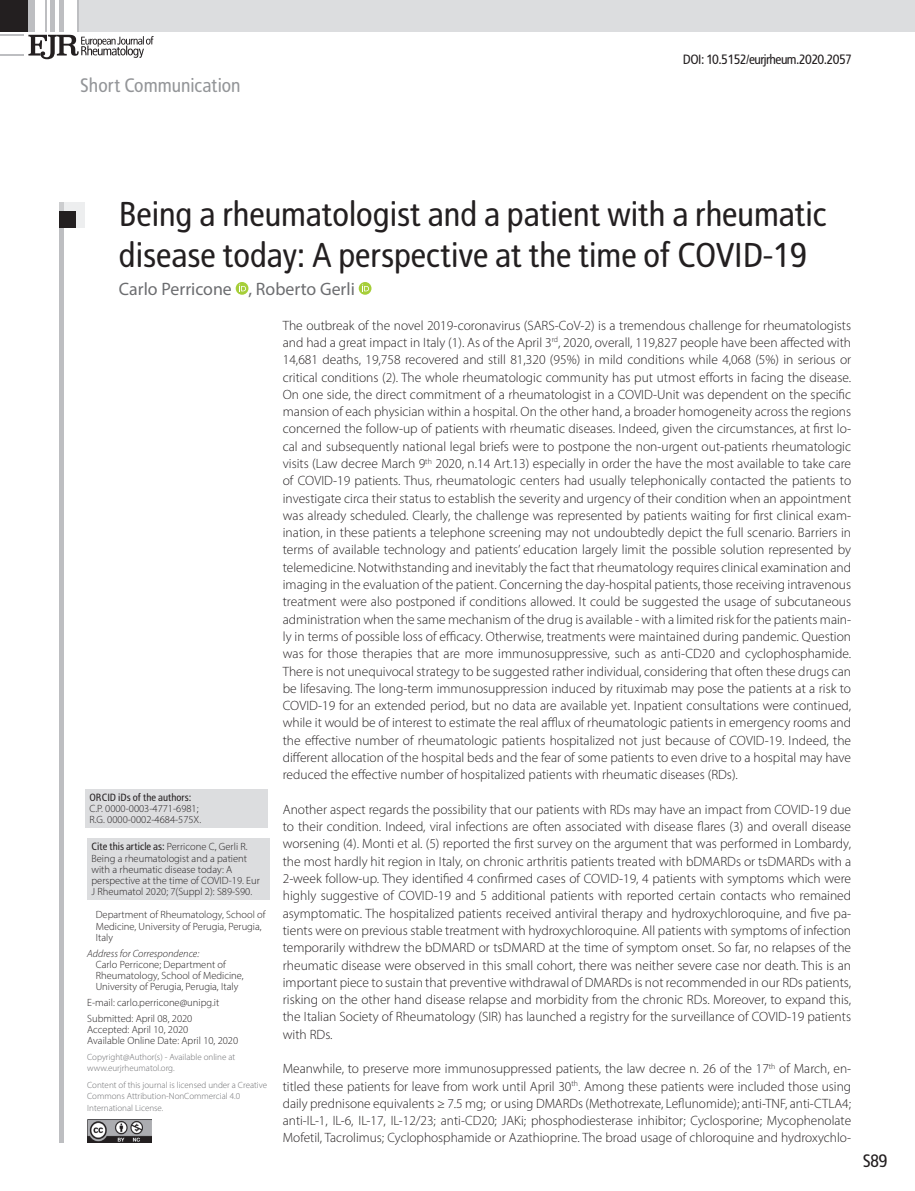
<style>
.page{position:relative;width:915px;height:1191px;background:#fff}
.page>*{position:absolute;margin:0;border:0;box-sizing:border-box;transform-origin:0 0}
.t1{font:34.5px/41.4px "Rotokas";color:#231f20}
.t2{font:19.5px "Rotokas";color:#939598}
.t3{font:18px "Myriad Pro";color:#6c6d70}
.t4{font:18px "Rotokas";color:#231f20}
.t5{font:300 13.5px/17.2px "Myriad Pro";color:#231f20;text-align:justify}
.t6{font:13.5px "Rotokas";letter-spacing:-.04em;color:#231f20}
.t7{font:300 10.5px/11.2px "Myriad Pro";color:#231f20}
.t8{font:italic 300 10.5px "Myriad Pro";color:#231f20}
.t9{font:10.5px "Rotokas";color:#231f20}
.t10{font:300 9px/11.2px "Myriad Pro";color:#6c6d70}
.s1{font-family:"Rotokas";font-weight:400}
</style>
<div class="page">
<div style="left:78px;top:0;width:836px;height:31px;background:#dcdddf"></div>
<hr style="left:78px;top:0;width:1px;height:31px;background:#bdbec1">
<div style="left:0;top:0;width:31px;height:31px;background:#231f20"></div>
<div style="left:28px;top:0;width:7px;height:31px;background:#bdbec1"></div>
<hr style="left:45px;top:0;width:2px;height:31px;background:#bdbec1">
<div style="left:50px;top:0;width:5px;height:31px;background:#bdbec1"></div>
<div style="left:59px;top:0;width:5px;height:31px;background:#bdbec1"></div>
<svg style="left:0;top:35px;width:154px;height:24px"></svg>
<svg style="left:235px;top:282px;width:13px;height:13px"></svg>
<svg style="left:239px;top:284px;width:7px;height:7px"></svg>
<svg style="left:358px;top:282px;width:13px;height:13px"></svg>
<svg style="left:362px;top:284px;width:7px;height:7px"></svg>
<div style="left:59px;top:202px;width:5px;height:940px;background:#bdbec1"></div>
<svg style="left:59px;top:202px;width:26px;height:26px"></svg>
<div style="left:59px;top:211px;width:17px;height:17px;background:#231f20"></div>
<div style="left:87px;top:838px;width:182px;height:61px;background:#dcdddf"></div>
<div style="left:85px;top:788px;width:182px;height:39px;background:#dcdddf"></div>
<img style="left:87px;top:1119px;width:65px;height:23px">
<p class="t2" style="left:80px;top:73px;width:162px">Short Communication</p>
<p class="t6" style="left:682px;top:51px;width:170px">DOI: 10.5152/eurjrheum.2020.2057</p>
<p class="t1" style="left:119px;top:192px;width:709px">Being a rheumatologist and a patient with a rheumatic disease today: A perspective at the time of COVID-19</p>
<p class="t3" style="left:119px;top:278px;width:237px">Carlo Perricone , Roberto Gerli</p>
<p class="t9" style="left:89px;top:790px;width:103px">ORCID iDs of the authors:</p>
<p class="t7" style="left:89px;top:803px;width:113px">C.P. 0000-0003-4771-6981;<br>R.G. 0000-0002-4684-575X.</p>
<p class="t7" style="left:91px;top:841px;width:170px"><span class="s1">Cite this article as:</span> Perricone C, Gerli R.<br>Being a rheumatologist and a patient with a rheumatic disease today: A perspective at the time of COVID-19. Eur J Rheumatol 2020; 7(Suppl 2): S89-S90.</p>
<p class="t7" style="left:96px;top:909px;width:171px">Department of Rheumatology, School of<br>Medicine, University of Perugia, Perugia,<br>Italy</p>
<p class="t8" style="left:87px;top:946px;width:114px">Address for Correspondence:</p>
<p class="t7" style="left:96px;top:958px;width:149px">Carlo Perricone; Department of<br>Rheumatology, School of Medicine,<br>University of Perugia, Perugia, Italy</p>
<p class="t7" style="left:87px;top:997px;width:133px">E-mail: carlo.perricone@unipg.it</p>
<p class="t7" style="left:87px;top:1012px;width:107px">Submitted: April 08, 2020</p>
<p class="t7" style="left:87px;top:1024px;width:103px">Accepted: April 10, 2020</p>
<p class="t7" style="left:87px;top:1035px;width:152px">Available Online Date: April 10, 2020</p>
<p class="t10" style="left:87px;top:1051px;width:149px">Copyright@Author(s) - Available online at</p>
<p class="t10" style="left:87px;top:1062px;width:89px">www.eurjrheumatol.org.</p>
<p class="t10" style="left:87px;top:1079px;width:181px">Content of this journal is licensed under a Creative<br>Commons Attribution-NonCommercial 4.0<br>International License.</p>
<p class="t5" style="left:283px;top:316px;width:569px">The outbreak of the novel 2019-coronavirus (SARS-CoV-2) is a tremendous challenge for rheumatologists and had a great impact in Italy (1). As of the April 3<sup>rd</sup>, 2020, overall, 119,827 people have been affected with 14,681 deaths, 19,758 recovered and still 81,320 (95%) in mild conditions while 4,068 (5%) in serious or critical conditions (2). The whole rheumatologic community has put utmost efforts in facing the disease.<br>On one side, the direct commitment of a rheumatologist in a COVID-Unit was dependent on the specific mansion of each physician within a hospital. On the other hand, a broader homogeneity across the regions concerned the follow-up of patients with rheumatic diseases. Indeed, given the circumstances, at first lo&shy;cal and subsequently national legal briefs were to postpone the non-urgent out-patients rheumatologic visits (Law decree March 9<sup>th</sup> 2020, n.14 Art.13) especially in order the have the most available to take care of COVID-19 patients. Thus, rheumatologic centers had usually telephonically contacted the patients to investigate circa their status to establish the severity and urgency of their condition when an appointment was already scheduled. Clearly, the challenge was represented by patients waiting for first clinical exam&shy;ination, in these patients a telephone screening may not undoubtedly depict the full scenario. Barriers in terms of available technology and patients’ education largely limit the possible solution represented by telemedicine. Notwithstanding and inevitably the fact that rheumatology requires clinical examination and imaging in the evaluation of the patient. Concerning the day-hospital patients, those receiving intravenous treatment were also postponed if conditions allowed. It could be suggested the usage of subcutaneous administration when the same mechanism of the drug is available - with a limited risk for the patients main&shy;ly in terms of possible loss of efficacy. Otherwise, treatments were maintained during pandemic. Question was for those therapies that are more immunosuppressive, such as anti-CD20 and cyclophosphamide.<br>There is not unequivocal strategy to be suggested rather individual, considering that often these drugs can be lifesaving. The long-term immunosuppression induced by rituximab may pose the patients at a risk to COVID-19 for an extended period, but no data are available yet. Inpatient consultations were continued, while it would be of interest to estimate the real afflux of rheumatologic patients in emergency rooms and the effective number of rheumatologic patients hospitalized not just because of COVID-19. Indeed, the different allocation of the hospital beds and the fear of some patients to even drive to a hospital may have reduced the effective number of hospitalized patients with rheumatic diseases (RDs).</p>
<p class="t5" style="left:283px;top:800px;width:569px">Another aspect regards the possibility that our patients with RDs may have an impact from COVID-19 due to their condition. Indeed, viral infections are often associated with disease flares (3) and overall disease worsening (4). Monti et al. (5) reported the first survey on the argument that was performed in Lombardy, the most hardly hit region in Italy, on chronic arthritis patients treated with bDMARDs or tsDMARDs with a 2-week follow-up. They identified 4 confirmed cases of COVID-19, 4 patients with symptoms which were highly suggestive of COVID-19 and 5 additional patients with reported certain contacts who remained asymptomatic. The hospitalized patients received antiviral therapy and hydroxychloroquine, and five pa&shy;tients were on previous stable treatment with hydroxychloroquine. All patients with symptoms of infection temporarily withdrew the bDMARD or tsDMARD at the time of symptom onset. So far, no relapses of the rheumatic disease were observed in this small cohort, there was neither severe case nor death. This is an important piece to sustain that preventive withdrawal of DMARDs is not recommended in our RDs patients, risking on the other hand disease relapse and morbidity from the chronic RDs. Moreover, to expand this, the Italian Society of Rheumatology (SIR) has launched a registry for the surveillance of COVID-19 patients with RDs.</p>
<p class="t5" style="left:283px;top:1060px;width:569px">Meanwhile, to preserve more immunosuppressed patients, the law decree n. 26 of the 17<sup>th</sup> of March, en&shy;titled these patients for leave from work until April 30<sup>th</sup>. Among these patients were included those using daily prednisone equivalents ≥ 7.5 mg; or using DMARDs (Methotrexate, Leflunomide); anti-TNF, anti-CTLA4; anti-IL-1, IL-6, IL-17, IL-12/23; anti-CD20; JAKi; phosphodiesterase inhibitor; Cyclosporine; Mycophenolate Mofetil, Tacrolimus; Cyclophosphamide or Azathioprine. The broad usage of chloroquine and hydroxychlo-</p>
<p class="t4" style="left:862px;top:1150px;width:26px">S89</p>
</div>
